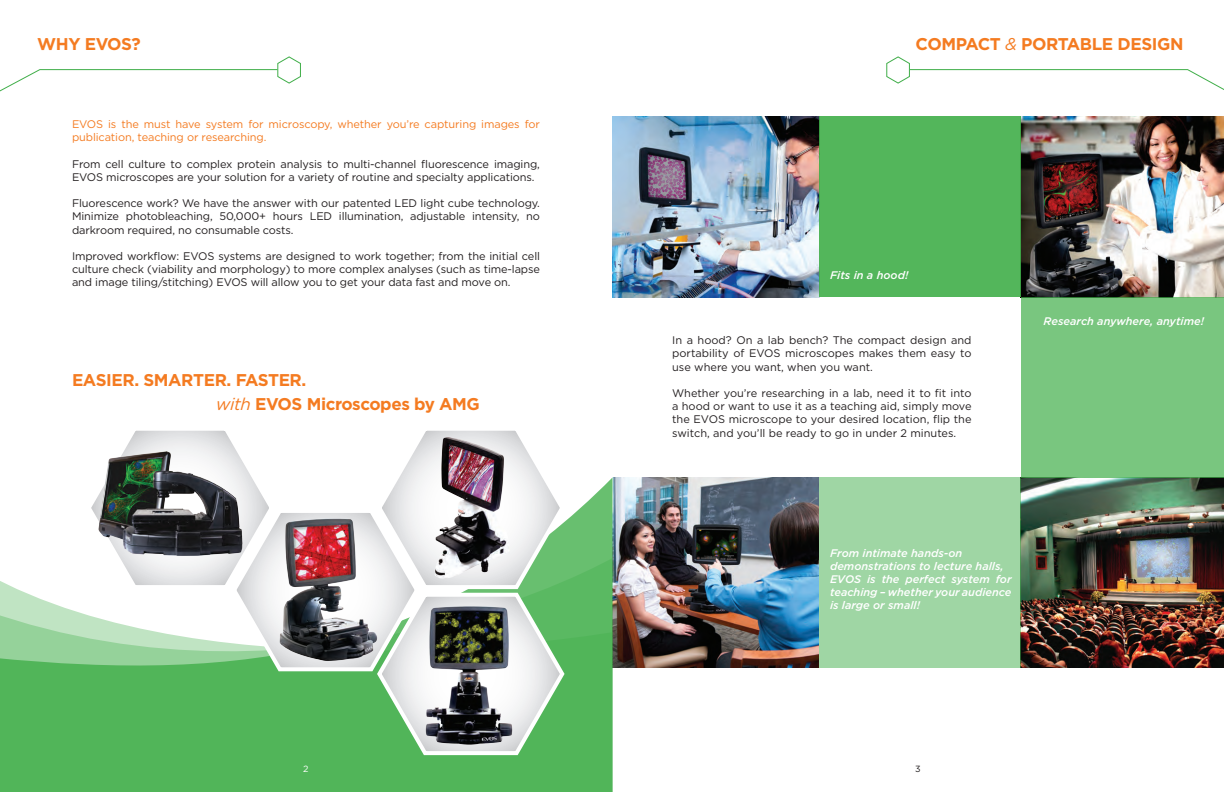
<style>
.page{position:relative;width:1224px;height:792px;background:#fff}
.page>*{position:absolute;margin:0;border:0;box-sizing:border-box;transform-origin:0 0}
.t1{font:700 17px "Gotham";letter-spacing:-.025em;color:#f47b21}
.t2{font:11px/13.2px "Gotham";letter-spacing:-.01em;color:#231f20;text-align:justify}
.t3{font:italic 500 11px/13.2px "Gotham";color:#fff;text-align:justify}
.t4{font:11px/13.2px "Gotham";letter-spacing:-.01em;color:#f47b21}
.t5{font:9px "Gotham";color:#fff}
.t6{font:9px "Gotham";color:#231f20}
.s1{font-weight:400;font-style:italic}
</style>
<div class="page">
<img style="left:612px;top:117px;width:207px;height:180px">
<img style="left:1021px;top:117px;width:203px;height:180px">
<img style="left:612px;top:477px;width:207px;height:191px">
<img style="left:1021px;top:477px;width:203px;height:191px">
<svg style="left:0;top:56px;width:301px;height:36px"></svg>
<svg style="left:886px;top:56px;width:338px;height:34px"></svg>
<div style="left:819px;top:117px;width:202px;height:180px;background:#53b65b"></div>
<div style="left:1021px;top:297px;width:203px;height:180px;background:#79c67f"></div>
<div style="left:819px;top:477px;width:202px;height:191px;background:#9fd6a4"></div>
<svg style="left:567px;top:478px;width:45px;height:80px;fill:#68bf6f"></svg>
<svg style="left:0;top:572px;width:612px;height:220px;background:#64bd6b"></svg>
<svg style="left:84px;top:430px;width:483px;height:327px"></svg>
<img style="left:419px;top:432px;width:91px;height:157px">
<p class="t1" style="left:37px;top:32px;width:105px">WHY EVOS?</p>
<p class="t4" style="left:72px;top:117px;width:470px">EVOS is the must have system for microscopy, whether you’re capturing images for publication, teaching or researching.</p>
<p class="t2" style="left:72px;top:157px;width:469px">From cell culture to complex protein analysis to multi-channel fluorescence imaging,<br>EVOS microscopes are your solution for a variety of routine and specialty applications.</p>
<p class="t2" style="left:72px;top:196px;width:470px">Fluorescence work? We have the answer with our patented LED light cube technology.<br>Minimize photobleaching, 50,000+ hours LED illumination, adjustable intensity, no darkroom required, no consumable costs.</p>
<p class="t2" style="left:72px;top:249px;width:470px">Improved workflow: EVOS systems are designed to work together; from the initial cell culture check (viability and morphology) to more complex analyses (such as time-lapse and image tiling/stitching) EVOS will allow you to get your data fast and move on.</p>
<p class="t1" style="left:72px;top:369px;width:236px">EASIER. SMARTER. FASTER.</p>
<p class="t1" style="left:216px;top:393px;width:265px"><span class="s1">with</span> EVOS Microscopes by AMG</p>
<p class="t1" style="left:916px;top:32px;width:269px">COMPACT <span class="s1">&amp;</span> PORTABLE DESIGN</p>
<p class="t3" style="left:830px;top:268px;width:80px">Fits in a hood!</p>
<p class="t2" style="left:672px;top:333px;width:301px">In a hood? On a lab bench? The compact design and portability of EVOS microscopes makes them easy to use where you want, when you want.</p>
<p class="t2" style="left:672px;top:386px;width:301px">Whether you’re researching in a lab, need it to fit into a hood or want to use it as a teaching aid, simply move the EVOS microscope to your desired location, flip the switch, and you’ll be ready to go in under 2 minutes.</p>
<p class="t3" style="left:1044px;top:315px;width:162px">Research anywhere, anytime!</p>
<p class="t3" style="left:830px;top:546px;width:134px">From intimate hands-on</p>
<p class="t3" style="left:830px;top:559px;width:175px">demonstrations to lecture halls,</p>
<p class="t3" style="left:830px;top:572px;width:183px">EVOS is the perfect system for teaching – whether your audience is large or small!</p>
<p class="t5" style="left:303px;top:763px;width:7px">2</p>
<p class="t6" style="left:915px;top:763px;width:7px">3</p>
</div>
